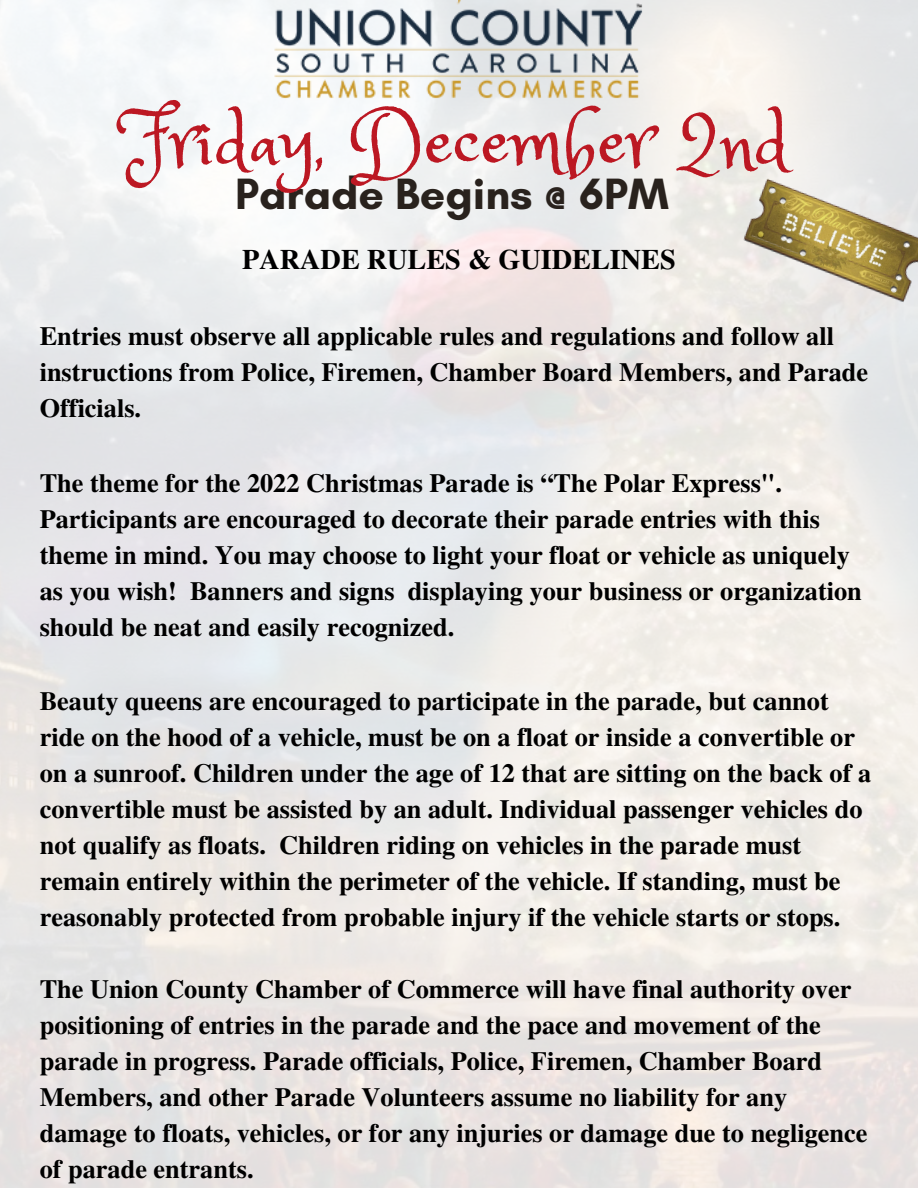
<style>
.page{position:relative;width:918px;height:1188px;background:#fff}
.page>*{position:absolute;margin:0;border:0;box-sizing:border-box;transform-origin:0 0}
.t1{font:79.05px "Princess Sofia";color:#bc1823}
.t2{font:700 44.7px "Glacial Indifference";color:#29221d}
.t3{font:700 28.2px "Te X Gyre Termes";color:#000}
.t4{font:700 26.25px/36px "Te X Gyre Termes";color:#000}
</style>
<div class="page">
<img style="left:239px;top:0;width:440px;height:116px">
<img style="left:730px;top:158px;width:188px;height:166px">
<h1 class="t1" style="left:128px;top:89px;width:664px">Friday, December 2nd</h1>
<h2 class="t2" style="left:235px;top:166px;width:435px">Parade Begins @ 6PM</h2>
<p class="t3" style="left:242px;top:237px;width:435px">PARADE RULES &amp; GUIDELINES</p>
<p class="t4" style="left:40px;top:317px;width:830px">Entries must observe all applicable rules and regulations and follow all instructions from Police, Firemen, Chamber Board Members, and Parade<br>Officials.</p>
<p class="t4" style="left:40px;top:464px;width:824px">The theme for the 2022 Christmas Parade is “The Polar Express".<br>Participants are encouraged to decorate their parade entries with this theme in mind. You may choose to light your float or vehicle as uniquely as you wish! Banners and signs displaying your business or organization should be neat and easily recognized.</p>
<p class="t4" style="left:40px;top:681px;width:833px">Beauty queens are encouraged to participate in the parade, but cannot ride on the hood of a vehicle, must be on a float or inside a convertible or on a sunroof. Children under the age of 12 that are sitting on the back of a convertible must be assisted by an adult. Individual passenger vehicles do not qualify as floats. Children riding on vehicles in the parade must remain entirely within the perimeter of the vehicle. If standing, must be reasonably protected from probable injury if the vehicle starts or stops.</p>
<p class="t4" style="left:40px;top:969px;width:829px">The Union County Chamber of Commerce will have final authority over positioning of entries in the parade and the pace and movement of the parade in progress. Parade officials, Police, Firemen, Chamber Board Members, and other Parade Volunteers assume no liability for any damage to floats, vehicles, or for any injuries or damage due to negligence of parade entrants.</p>
</div>
